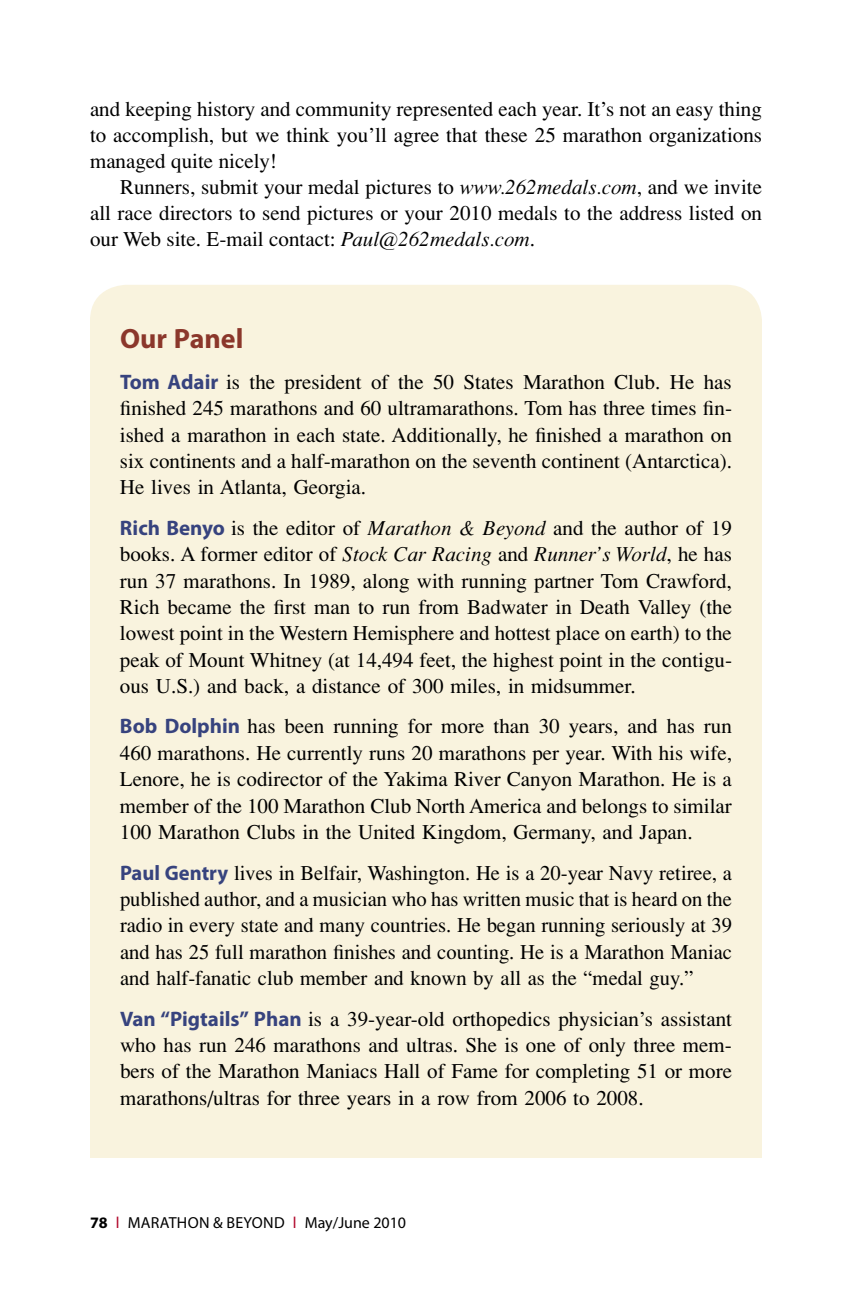
<style>
.page{position:relative;width:864px;height:1296px;background:#fff}
.page>*{position:absolute;margin:0;border:0;box-sizing:border-box;transform-origin:0 0}
.t1{font:700 28px "Myriad Pro";color:#8b372b}
.t2{font:21px/26.4px "Times";color:#000;text-align:justify}
.t3{font:16px "Myriad Pro";letter-spacing:.01em;color:#000}
.s1{font-style:italic}
.s2{font-family:"Myriad Pro";font-weight:700;color:#37437e}
.s3{font-weight:700}
.s4{color:#b0062a}
</style>
<div class="page">
<div style="left:90px;top:285px;width:672px;height:918px;background:#f9f3de;border-radius:36px"></div>
<div style="left:84px;top:1158px;width:689px;height:48px;background:#fff"></div>
<p class="t2" style="left:90px;top:96px;width:674px">and keeping history and community represented each year. It’s not an easy thing to accomplish, but we think you’ll agree that these 25 marathon organizations managed quite nicely!</p>
<p class="t2" style="left:90px;top:174px;width:674px;text-indent:30px">Runners, submit your medal pictures to <span class="s1">www.262medals.com</span>, and we invite all race directors to send pictures or your 2010 medals to the address listed on our Web site. E-mail contact: <span class="s1">Paul@262medals.com</span>.</p>
<h1 class="t1" style="left:120px;top:323px;width:125px">Our Panel</h1>
<p class="t2" style="left:120px;top:368px;width:614px"><span class="s2">Tom Adair</span> is the president of the 50 States Marathon Club. He has finished 245 marathons and 60 ultramarathons. Tom has three times fin&shy;ished a marathon in each state. Additionally, he finished a marathon on six continents and a half-marathon on the seventh continent (Antarctica).<br>He lives in Atlanta, Georgia.</p>
<p class="t2" style="left:120px;top:514px;width:614px"><span class="s2">Rich Benyo</span> is the editor of <span class="s1">Marathon &amp; Beyond</span> and the author of 19 books. A former editor of <span class="s1">Stock Car Racing</span> and <span class="s1">Runner’s World</span>, he has run 37 marathons. In 1989, along with running partner Tom Crawford, Rich became the first man to run from Badwater in Death Valley (the lowest point in the Western Hemisphere and hottest place on earth) to the peak of Mount Whitney (at 14,494 feet, the highest point in the contigu&shy;ous U.S.) and back, a distance of 300 miles, in midsummer.</p>
<p class="t2" style="left:120px;top:713px;width:614px"><span class="s2">Bob Dolphin</span> has been running for more than 30 years, and has run 460 marathons. He currently runs 20 marathons per year. With his wife, Lenore, he is codirector of the Yakima River Canyon Marathon. He is a member of the 100 Marathon Club North America and belongs to similar 100 Marathon Clubs in the United Kingdom, Germany, and Japan.</p>
<p class="t2" style="left:120px;top:859px;width:614px"><span class="s2">Paul Gentry</span> lives in Belfair, Washington. He is a 20-year Navy retiree, a published author, and a musician who has written music that is heard on the radio in every state and many countries. He began running seriously at 39 and has 25 full marathon finishes and counting. He is a Marathon Maniac and half-fanatic club member and known by all as the “medal guy.”</p>
<p class="t2" style="left:120px;top:1005px;width:614px"><span class="s2">Van “Pigtails” Phan</span> is a 39-year-old orthopedics physician’s assistant who has run 246 marathons and ultras. She is one of only three mem&shy;bers of the Marathon Maniacs Hall of Fame for completing 51 or more marathons/ultras for three years in a row from 2006 to 2008.</p>
<p class="t3" style="left:90px;top:1213px;width:318px"><span class="s3">78</span> <span class="s4">l</span> MARATHON &amp; BEYOND <span class="s4">l</span> May/June 2010</p>
</div>
